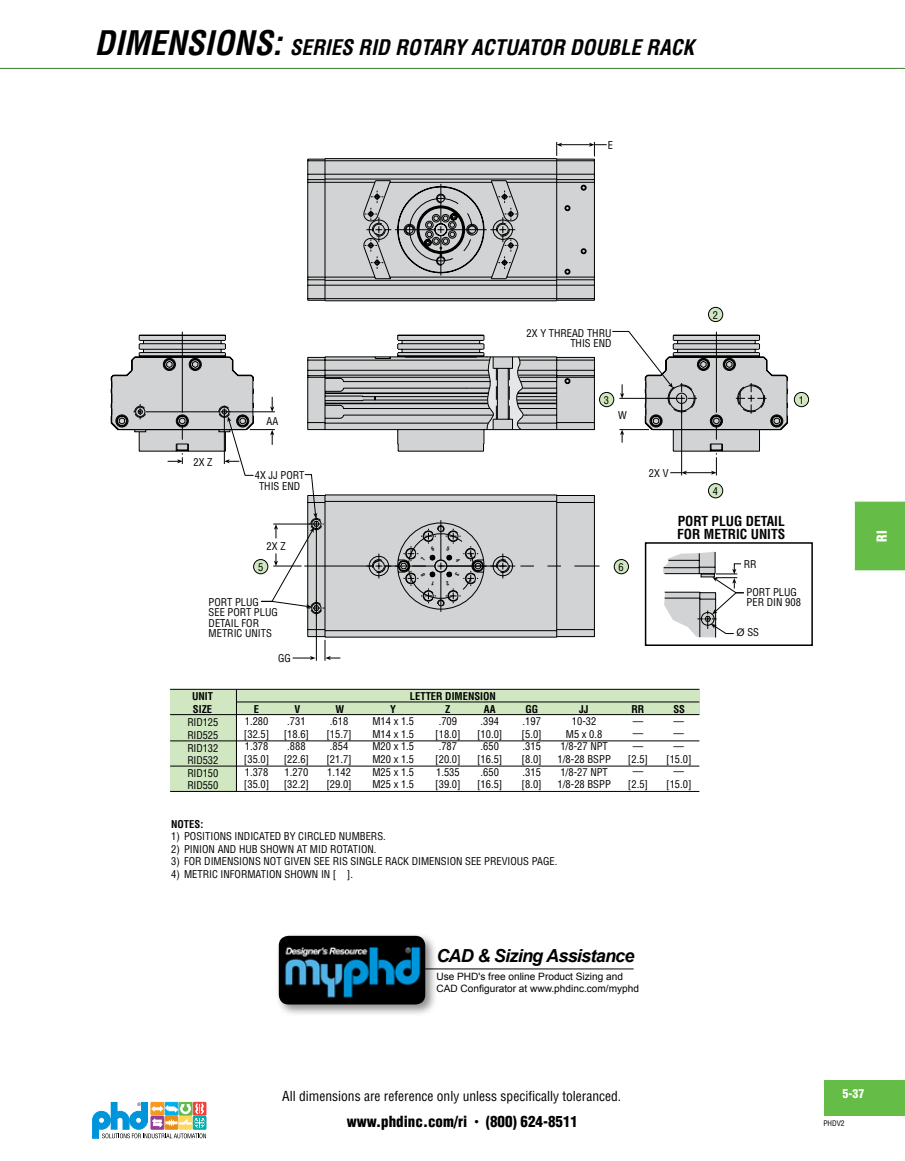
<style>
.page{position:relative;width:905px;height:1161px;background:#fff}
.page>*{position:absolute;margin:0;border:0;box-sizing:border-box;transform-origin:0 0}
.t1{font:italic 700 condensed 21px "Helvetica";color:#000}
.t2{font:italic 700 18px "Arial";letter-spacing:-.04em;color:#000}
.t3{font:900 condensed 15px "Helvetica";color:#000}
.t4{font:condensed 13.5px "Helvetica";color:#000}
.t5{font:700 condensed 13.5px/13.5px "Helvetica";color:#000}
.t6{font:900 condensed 13.5px "Helvetica";color:#fff}
.t7{font:900 condensed 12px "Helvetica";color:#fff}
.t8{font:condensed 10.5px/12.6px "Helvetica";color:#000;text-align:center}
.t9{font:700 condensed 10.5px/12.6px "Helvetica";color:#000}
.t10{font:10.05px/12.1px "Arial";color:#000}
.t11{font:condensed 7.5px "Helvetica";color:#000}
.s1{font-size:33px}
.s2{font-size:9px}
</style>
<div class="page">
<div style="left:824px;top:1080px;width:80px;height:36px;background:#65bc46"></div>
<hr style="left:0;top:68px;width:904px;height:1px;background:#3a7f2d">
<div style="left:855px;top:502px;width:49px;height:68px;background:#65bc46"></div>
<svg style="left:92px;top:1102px;width:114px;height:36px"></svg>
<div style="left:171px;top:689px;width:66px;height:103px;background:#d0e7c1"></div>
<hr style="left:170px;top:791px;width:529px;height:1px;background:#000">
<div style="left:170px;top:689px;width:529px;height:26px;background:#d0e7c1"></div>
<hr style="left:170px;top:714px;width:529px;height:1px;background:#000">
<hr style="left:170px;top:741px;width:529px;height:1px;background:#000">
<hr style="left:170px;top:766px;width:529px;height:1px;background:#000">
<hr style="left:170px;top:689px;width:529px;height:1px;background:#000">
<hr style="left:236px;top:689px;width:1px;height:102px;background:#000">
<hr style="left:236px;top:702px;width:463px;height:1px;background:#000">
<div style="left:644px;top:542px;width:168px;height:104px;border:2px solid #000"></div>
<svg style="left:612px;top:331px;width:176px;height:144px"></svg>
<svg style="left:308px;top:142px;width:298px;height:160px;background:#bbbdbd"></svg>
<div style="left:708px;top:307px;width:14px;height:15px;background:#d0e7c1;border-radius:50%"></div>
<div style="left:708px;top:307px;width:15px;height:15px;border:1px solid #000;border-radius:50%"></div>
<div style="left:708px;top:484px;width:14px;height:14px;background:#d0e7c1;border-radius:50%"></div>
<div style="left:708px;top:483px;width:15px;height:15px;border:1px solid #000;border-radius:50%"></div>
<div style="left:794px;top:392px;width:14px;height:15px;background:#d0e7c1;border-radius:50%"></div>
<div style="left:793px;top:392px;width:16px;height:15px;border:1px solid #000;border-radius:50%"></div>
<div style="left:599px;top:392px;width:14px;height:15px;background:#d0e7c1;border-radius:50%"></div>
<div style="left:599px;top:392px;width:15px;height:15px;border:1px solid #000;border-radius:50%"></div>
<div style="left:614px;top:560px;width:14px;height:14px;background:#d0e7c1;border-radius:50%"></div>
<div style="left:613px;top:559px;width:16px;height:15px;border:1px solid #000;border-radius:50%"></div>
<div style="left:275px;top:932px;width:163px;height:86px;background:#000;opacity:.45"></div>
<img style="left:279px;top:936px;width:146px;height:69px">
<hr style="left:424px;top:969px;width:209px;height:1px;background:#000">
<svg style="left:663px;top:551px;width:81px;height:87px"></svg>
<svg style="left:110px;top:332px;width:489px;height:329px"></svg>
<h1 class="t1" style="left:94px;top:34px;width:601px"><span class="s1">DIMENSIONS:</span> SERIES RID ROTARY ACTUATOR DOUBLE RACK</h1>
<p class="t8" style="left:607px;top:139px;width:7px">E</p>
<p class="t8" style="left:526px;top:327px;width:86px;line-height:10.5px;text-align:right">2X Y THREAD THRU<br>THIS END</p>
<p class="t8" style="left:713px;top:308px;width:7px">2</p>
<p class="t8" style="left:193px;top:456px;width:20px">2X Z</p>
<p class="t8" style="left:266px;top:414px;width:13px">AA</p>
<p class="t8" style="left:255px;top:470px;width:51px;line-height:10.5px">4X JJ PORT<br>THIS END</p>
<p class="t8" style="left:266px;top:540px;width:20px">2X Z</p>
<p class="t8" style="left:604px;top:393px;width:7px">3</p>
<p class="t8" style="left:798px;top:393px;width:7px">1</p>
<p class="t8" style="left:618px;top:408px;width:10px">W</p>
<p class="t8" style="left:649px;top:467px;width:21px">2X V</p>
<p class="t8" style="left:713px;top:485px;width:7px">4</p>
<p class="t5" style="left:677px;top:514px;width:110px">PORT PLUG DETAIL<br>FOR METRIC UNITS</p>
<p class="t8" style="left:258px;top:561px;width:7px">5</p>
<p class="t8" style="left:618px;top:561px;width:7px">6</p>
<p class="t8" style="left:743px;top:558px;width:14px">RR</p>
<p class="t8" style="left:209px;top:596px;width:71px;line-height:10.5px;text-align:left">PORT PLUG<br>SEE PORT PLUG<br>DETAIL FOR<br>METRIC UNITS</p>
<p class="t8" style="left:746px;top:587px;width:56px;line-height:10.5px;text-align:left">PORT PLUG<br>PER DIN 908</p>
<p class="t8" style="left:747px;top:626px;width:13px">SS</p>
<p class="t8" style="left:278px;top:652px;width:14px">GG</p>
<p class="t9" style="left:192px;top:690px;width:22px">UNIT<br>SIZE</p>
<p class="t9" style="left:254px;top:702px;width:7px">E</p>
<p class="t9" style="left:294px;top:702px;width:7px">V</p>
<p class="t9" style="left:335px;top:702px;width:10px">W</p>
<p class="t9" style="left:390px;top:702px;width:7px">Y</p>
<p class="t9" style="left:410px;top:690px;width:88px">LETTER DIMENSION</p>
<p class="t9" style="left:445px;top:702px;width:7px">Z</p>
<p class="t9" style="left:484px;top:702px;width:13px">AA</p>
<p class="t9" style="left:525px;top:702px;width:14px">GG</p>
<p class="t9" style="left:579px;top:702px;width:11px">JJ</p>
<p class="t9" style="left:631px;top:702px;width:14px">RR</p>
<p class="t9" style="left:673px;top:702px;width:13px">SS</p>
<p class="t8" style="left:187px;top:716px;width:32px;text-align:justify">RID125<br>RID525<br>RID132<br>RID532<br>RID150<br>RID550</p>
<p class="t8" style="left:244px;top:715px;width:27px;text-align:justify">1.280 [32.5] 1.378 [35.0] 1.378 [35.0]</p>
<p class="t8" style="left:284px;top:715px;width:27px">.731 [18.6] .888 [22.6]<br>1.270 [32.2]</p>
<p class="t8" style="left:372px;top:715px;width:43px;text-align:justify">M14 x 1.5<br>M14 x 1.5<br>M20 x 1.5<br>M20 x 1.5<br>M25 x 1.5<br>M25 x 1.5</p>
<p class="t8" style="left:326px;top:715px;width:27px">.618 [15.7] .854 [21.7]<br>1.142 [29.0]</p>
<p class="t8" style="left:435px;top:715px;width:27px">.709 [18.0] .787 [20.0]<br>1.535 [39.0]</p>
<p class="t8" style="left:477px;top:715px;width:27px">.394 [10.0] .650 [16.5] .650 [16.5]</p>
<p class="t8" style="left:521px;top:715px;width:22px;text-align:justify">.197 [5.0] .315 [8.0] .315 [8.0]</p>
<p class="t8" style="left:557px;top:715px;width:55px">10-32<br>M5 x 0.8<br>1/8-27 NPT<br>1/8-28 BSPP<br>1/8-27 NPT<br>1/8-28 BSPP</p>
<p class="t8" style="left:628px;top:714px;width:22px">— — — [2.5] — [2.5]</p>
<p class="t8" style="left:666px;top:714px;width:27px">—<br>—<br>— [15.0] — [15.0]</p>
<p class="t9" style="left:171px;top:817px;width:34px">NOTES:</p>
<p class="t8" style="left:171px;top:830px;width:216px">1) POSITIONS INDICATED BY CIRCLED NUMBERS.</p>
<p class="t8" style="left:171px;top:842px;width:207px">2) PINION AND HUB SHOWN AT MID ROTATION.</p>
<p class="t8" style="left:171px;top:855px;width:388px">3) FOR DIMENSIONS NOT GIVEN SEE RIS SINGLE RACK DIMENSION SEE PREVIOUS PAGE.</p>
<p class="t8" style="left:171px;top:868px;width:183px">4) METRIC INFORMATION SHOWN IN [ ].</p>
<h2 class="t2" style="left:436px;top:943px;width:200px">CAD &amp; Sizing Assistance</h2>
<p class="t10" style="left:436px;top:970px;width:204px">Use PHD's free online Product Sizing and<br>CAD Configurator at www.phdinc.com/myphd</p>
<p class="t6" style="left:873px;top:542px;width:13px;rotate:-90deg">RI</p>
<p class="t4" style="left:282px;top:1087px;width:340px">All dimensions are reference only unless specifically toleranced.</p>
<h3 class="t3" style="left:347px;top:1113px;width:233px">www.phdinc.com/ri <span class="s2">•</span> (800) 624-8511</h3>
<p class="t7" style="left:842px;top:1086px;width:23px">5-37</p>
<p class="t11" style="left:823px;top:1118px;width:23px">PHDV2</p>
</div>
